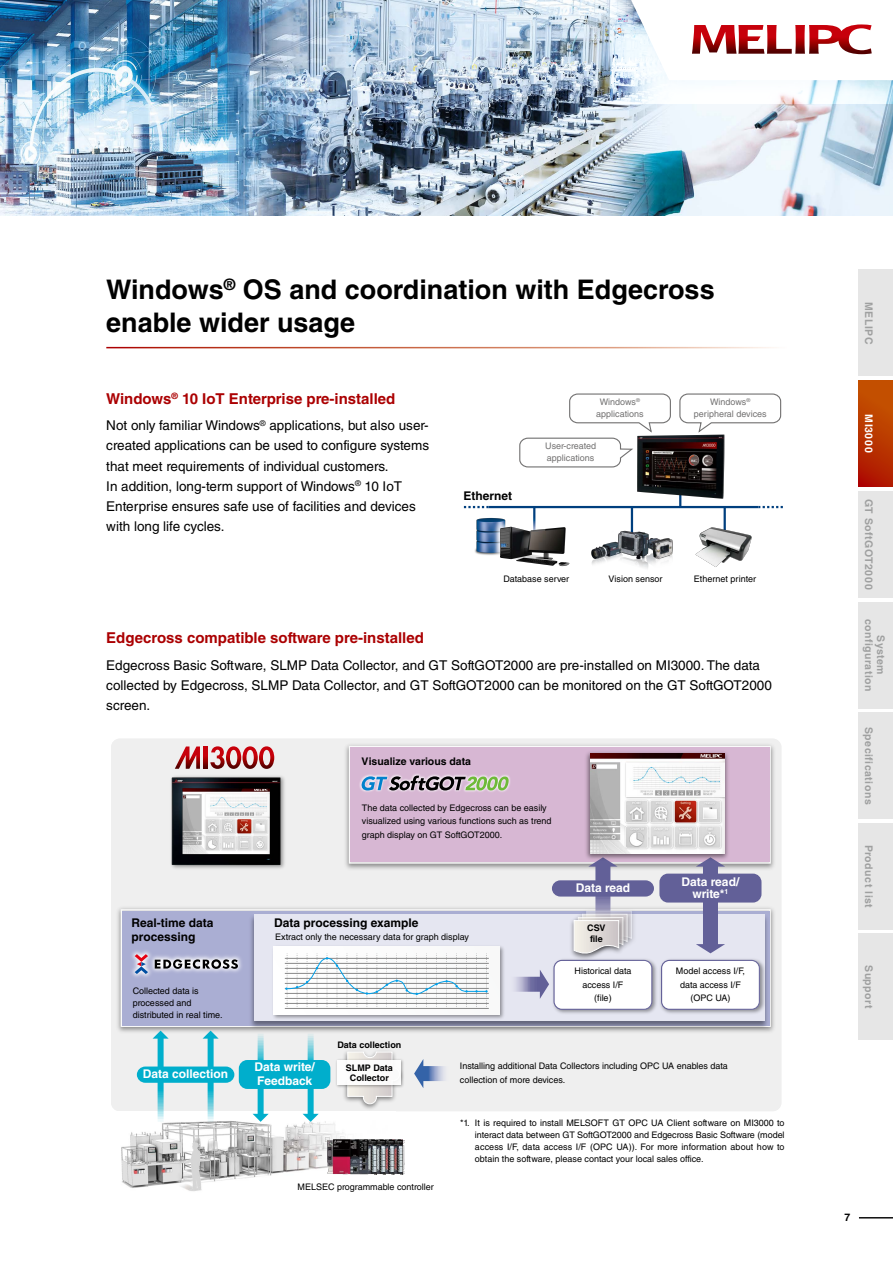
<style>
.page{position:relative;width:893px;height:1263px;background:#fff}
.page>*{position:absolute;margin:0;border:0;box-sizing:border-box;transform-origin:0 0}
.t1{font:700 27px/33px "Helvetica LT Std";color:#000}
.t2{font:700 15px "Helvetica LT Std";color:#ab0002}
.t3{font:13.5px/20.2px "Helvetica LT Std";color:#000}
.t4{font:700 12px/12px "Helvetica LT Std";color:#fff;text-align:center}
.t5{font:700 12px/13.5px "Helvetica LT Std";color:#000}
.t6{font:700 10.5px/12px "Helvetica LT Std";letter-spacing:.05em;color:#9fa0a0;text-align:center}
.t7{font:700 10.5px "Helvetica LT Std";color:#000}
.t8{font:700 10.5px "Helvetica LT Std";letter-spacing:.05em;color:#fff}
.t9{font:9px/13.5px "Helvetica LT Std";color:#000}
.t10{font:9px/12px "Helvetica LT Std";color:#727171;text-align:center}
.t11{font:700 9px/10.5px "Helvetica LT Std";color:#000;text-align:center}
</style>
<div class="page">
<img style="left:0;top:0;width:893px;height:216px">
<img style="left:610px;top:0;width:283px;height:104px">
<hr style="left:859px;top:1217px;width:34px;height:1px;background:#000">
<hr style="left:679px;top:463px;width:2px;height:44px;background:#003f7e">
<hr style="left:631px;top:507px;width:2px;height:29px;background:#003f7e">
<hr style="left:724px;top:507px;width:2px;height:29px;background:#003f7e">
<img style="left:591px;top:512px;width:81px;height:57px">
<img style="left:695px;top:522px;width:57px;height:45px">
<hr style="left:488px;top:506px;width:270px;height:2px;background:#003f7e">
<svg style="left:758px;top:506px;width:25px;height:2px"></svg>
<svg style="left:519px;top:393px;width:152px;height:75px"></svg>
<svg style="left:679px;top:393px;width:103px;height:40px"></svg>
<img style="left:463px;top:505px;width:110px;height:50px">
<img style="left:497px;top:520px;width:74px;height:47px">
<img style="left:636px;top:434px;width:88px;height:66px">
<div style="left:111px;top:739px;width:670px;height:372px;background:#efefef;border-radius:9px"></div>
<img style="left:121px;top:1113px;width:275px;height:78px">
<img style="left:345px;top:744px;width:429px;height:125px">
<svg style="left:349px;top:746px;width:422px;height:118px"></svg>
<div style="left:350px;top:747px;width:419px;height:115px;background:#d7b7d3"></div>
<img style="left:119px;top:907px;width:655px;height:125px">
<img style="left:247px;top:912px;width:524px;height:120px">
<div style="left:254px;top:915px;width:510px;height:106px;background:#e5e6f1"></div>
<svg style="left:515px;top:970px;width:34px;height:29px"></svg>
<svg style="left:414px;top:1059px;width:31px;height:29px"></svg>
<img style="left:117px;top:907px;width:177px;height:123px">
<svg style="left:135px;top:954px;width:13px;height:20px"></svg>
<svg style="left:155px;top:959px;width:83px;height:10px"></svg>
<div style="left:552px;top:880px;width:102px;height:16px;background:#626098;border-radius:8px"></div>
<img style="left:344px;top:1052px;width:34px;height:57px">
<svg style="left:347px;top:1052px;width:49px;height:52px"></svg>
<img style="left:336px;top:1057px;width:68px;height:32px">
<div style="left:338px;top:1060px;width:63px;height:25px;background:#fff"></div>
<img style="left:345px;top:744px;width:219px;height:101px">
<svg style="left:361px;top:776px;width:148px;height:14px"></svg>
<img style="left:271px;top:943px;width:236px;height:79px">
<div style="left:274px;top:947px;width:226px;height:68px;background:#fcfcfc"></div>
<hr style="left:285px;top:968px;width:204px;height:1px;background:#898989">
<hr style="left:285px;top:983px;width:204px;height:1px;background:#898989">
<hr style="left:285px;top:958px;width:204px;height:1px;background:#898989">
<hr style="left:285px;top:963px;width:204px;height:1px;background:#898989">
<hr style="left:285px;top:973px;width:204px;height:1px;background:#898989">
<hr style="left:285px;top:978px;width:204px;height:1px;background:#898989">
<hr style="left:285px;top:988px;width:204px;height:1px;background:#898989">
<hr style="left:285px;top:993px;width:204px;height:1px;background:#898989">
<hr style="left:285px;top:998px;width:204px;height:1px;background:#898989">
<hr style="left:285px;top:1003px;width:204px;height:1px;background:#898989">
<hr style="left:285px;top:1008px;width:204px;height:1px;background:#898989">
<svg style="left:285px;top:953px;width:203px;height:55px"></svg>
<img style="left:173px;top:777px;width:112px;height:92px">
<img style="left:171px;top:776px;width:111px;height:91px">
<img style="left:328px;top:1140px;width:76px;height:34px">
<img style="left:632px;top:907px;width:6px;height:8px">
<img style="left:632px;top:910px;width:2px;height:31px">
<img style="left:571px;top:920px;width:2px;height:35px">
<svg style="left:573px;top:862px;width:59px;height:94px"></svg>
<svg style="left:204px;top:746px;width:3px;height:23px"></svg>
<svg style="left:210px;top:746px;width:64px;height:23px"></svg>
<svg style="left:175px;top:746px;width:25px;height:23px"></svg>
<svg style="left:696px;top:862px;width:29px;height:91px"></svg>
<img style="left:586px;top:752px;width:142px;height:110px">
<img style="left:590px;top:753px;width:134px;height:101px">
<div style="left:659px;top:874px;width:102px;height:28px;background:#626098;border-radius:9px"></div>
<img style="left:553px;top:956px;width:214px;height:61px">
<div style="left:554px;top:960px;width:98px;height:49px;background:#fff;border-radius:8px"></div>
<div style="left:553px;top:960px;width:99px;height:50px;border:1px solid #fff;border-radius:8px"></div>
<div style="left:662px;top:960px;width:97px;height:49px;background:#fff;border-radius:8px"></div>
<div style="left:661px;top:960px;width:99px;height:50px;border:1px solid #fff;border-radius:8px"></div>
<div style="left:137px;top:1066px;width:97px;height:17px;background:#00aecc;border-radius:8px"></div>
<svg style="left:303px;top:1034px;width:16px;height:88px"></svg>
<svg style="left:153px;top:1030px;width:16px;height:92px"></svg>
<svg style="left:203px;top:1030px;width:16px;height:92px"></svg>
<svg style="left:253px;top:1034px;width:16px;height:88px"></svg>
<div style="left:239px;top:1060px;width:91px;height:29px;background:#00aecc;border-radius:9px"></div>
<div style="left:859px;top:380px;width:34px;height:107px;background:linear-gradient(to bottom,#c65a00,#af1601)"></div>
<div style="left:859px;top:823px;width:34px;height:106px;background:#e6e6e6"></div>
<div style="left:859px;top:934px;width:34px;height:106px;background:#e6e6e6"></div>
<div style="left:859px;top:602px;width:34px;height:106px;background:#e6e6e6"></div>
<div style="left:859px;top:491px;width:34px;height:106px;background:#e6e6e6"></div>
<div style="left:859px;top:712px;width:34px;height:107px;background:#e6e6e6"></div>
<div style="left:859px;top:270px;width:34px;height:106px;background:#e6e6e6"></div>
<svg style="left:625px;top:0;width:268px;height:80px"></svg>
<h1 class="t1" style="left:106px;top:272px;width:610px">Windows<sup>®</sup> OS and coordination with Edgecross enable wider usage</h1>
<h2 class="t2" style="left:106px;top:389px;width:291px">Windows<sup>®</sup> 10 IoT Enterprise pre-installed</h2>
<p class="t3" style="left:106px;top:415px;width:324px">Not only familiar Windows<sup>®</sup> applications, but also user&shy;created applications can be used to configure systems that meet requirements of individual customers.<br>In addition, long-term support of Windows<sup>®</sup> 10 IoT Enterprise ensures safe use of facilities and devices with long life cycles.</p>
<p class="t10" style="left:596px;top:396px;width:49px">Windows<sup>® </sup>applications</p>
<p class="t10" style="left:694px;top:396px;width:74px">Windows<sup>® </sup>peripheral devices</p>
<h3 class="t5" style="left:464px;top:489px;width:50px">Ethernet</h3>
<p class="t10" style="left:545px;top:440px;width:52px;text-align:left">User-created applications</p>
<p class="t9" style="left:504px;top:572px;width:67px">Database server</p>
<p class="t9" style="left:608px;top:572px;width:56px">Vision sensor</p>
<p class="t9" style="left:694px;top:572px;width:64px">Ethernet printer</p>
<h2 class="t2" style="left:106px;top:629px;width:319px">Edgecross compatible software pre-installed</h2>
<h3 class="t3" style="left:106px;top:655px;width:667px">Edgecross Basic Software, SLMP Data Collector, and GT SoftGOT2000 are pre-installed on MI3000. The data collected by Edgecross, SLMP Data Collector, and GT SoftGOT2000 can be monitored on the GT SoftGOT2000 screen.</h3>
<p class="t7" style="left:362px;top:755px;width:111px">Visualize various data</p>
<p class="t9" style="left:362px;top:801px;width:191px">The data collected by Edgecross can be easily visualized using various functions such as trend graph display on GT SoftGOT2000.</p>
<h3 class="t5" style="left:132px;top:916px;width:83px">Real-time data processing</h3>
<h3 class="t5" style="left:274px;top:916px;width:146px">Data processing example</h3>
<p class="t9" style="left:275px;top:930px;width:195px">Extract only the necessary data for graph display</p>
<p class="t9" style="left:133px;top:985px;width:91px;line-height:12px">Collected data is processed and distributed in real time.</p>
<h3 class="t4" style="left:576px;top:881px;width:56px">Data read</h3>
<h3 class="t4" style="left:681px;top:876px;width:59px">Data read/ write*<sup>1</sup></h3>
<p class="t11" style="left:587px;top:923px;width:20px">CSV file</p>
<p class="t9" style="left:574px;top:964px;width:58px;text-align:center">Historical data access I/F (file)</p>
<p class="t9" style="left:676px;top:964px;width:71px;text-align:center">Model access I/F, data access I/F (OPC UA)</p>
<h3 class="t4" style="left:143px;top:1068px;width:87px">Data collection</h3>
<h3 class="t4" style="left:255px;top:1060px;width:62px;line-height:13.5px;text-align:left">Data write/<br>Feedback</h3>
<p class="t11" style="left:337px;top:1039px;width:66px">Data collection</p>
<p class="t11" style="left:346px;top:1062px;width:49px">SLMP Data<br>Collector</p>
<p class="t9" style="left:298px;top:1180px;width:138px">MELSEC programmable controller</p>
<p class="t9" style="left:460px;top:1059px;width:270px">Installing additional Data Collectors including OPC UA enables data collection of more devices.</p>
<p class="t9" style="left:475px;top:1117px;width:311px;line-height:12px;text-align:justify;text-indent:-15px">*1. It is required to install MELSOFT GT OPC UA Client software on MI3000 to interact data between GT SoftGOT2000 and Edgecross Basic Software (model access I/F, data access I/F (OPC UA)). For more information about how to obtain the software, please contact your local sales office.</p>
<p class="t6" style="left:875px;top:302px;width:44px;rotate:90deg">MELIPC</p>
<p class="t8" style="left:875px;top:414px;width:40px;rotate:90deg">MI3000</p>
<p class="t6" style="left:875px;top:499px;width:92px;rotate:90deg">GT SoftGOT2000</p>
<p class="t6" style="left:887px;top:619px;width:74px;rotate:90deg">System configuration</p>
<p class="t6" style="left:875px;top:727px;width:79px;rotate:90deg">Specifications</p>
<p class="t6" style="left:875px;top:845px;width:65px;rotate:90deg">Product list</p>
<p class="t6" style="left:875px;top:965px;width:45px;rotate:90deg">Support</p>
<p class="t7" style="left:845px;top:1210px;width:7px">7</p>
</div>
